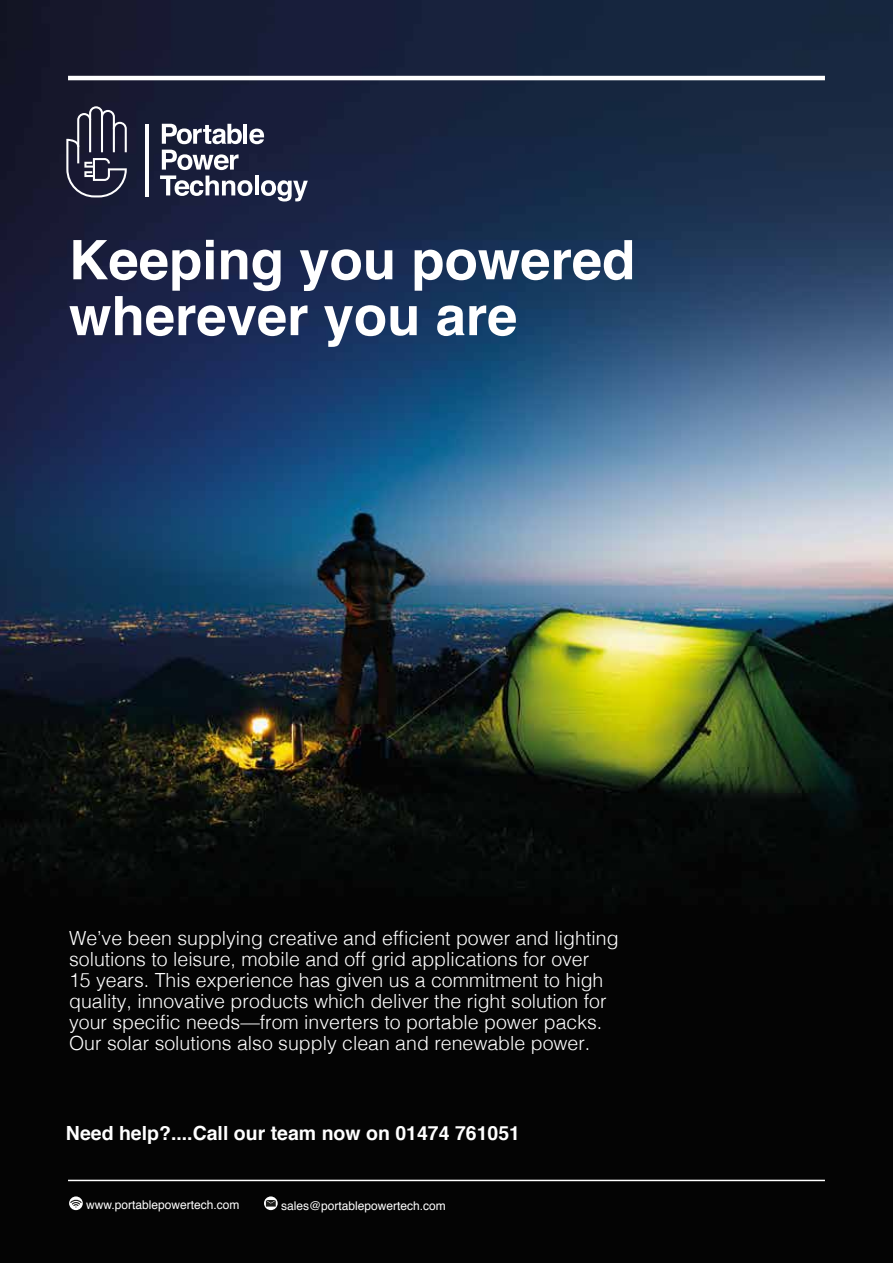
<style>
.page{position:relative;width:893px;height:1263px;background:#fff}
.page>*{position:absolute;margin:0;border:0;box-sizing:border-box;transform-origin:0 0}
.t1{font:700 54.45px/55.8px "Helvetica";color:#fff}
.t2{font:300 19.5px/21px "Helvetica";color:#fff}
.t3{font:700 19.5px "Helvetica";color:#fff}
.t4{font:12px "Helvetica";color:#fff}
</style>
<div class="page">
<img style="left:0;top:0;width:893px;height:1263px">
<hr style="left:68px;top:76px;width:757px;height:4px;background:#fff">
<svg style="left:162px;top:124px;width:80px;height:20px"></svg>
<hr style="left:243px;top:124px;width:4px;height:20px;background:#fff">
<svg style="left:249px;top:129px;width:15px;height:15px"></svg>
<svg style="left:160px;top:150px;width:93px;height:46px"></svg>
<hr style="left:255px;top:175px;width:4px;height:20px;background:#fff">
<svg style="left:261px;top:180px;width:47px;height:21px"></svg>
<hr style="left:145px;top:124px;width:3px;height:73px;background:#fff">
<svg style="left:66px;top:106px;width:61px;height:91px;background:#414256"></svg>
<hr style="left:68px;top:1180px;width:757px;height:1px;background:#fff">
<svg style="left:69px;top:1196px;width:14px;height:14px"></svg>
<svg style="left:70px;top:1199px;width:12px;height:8px"></svg>
<svg style="left:264px;top:1196px;width:14px;height:14px"></svg>
<svg style="left:266px;top:1200px;width:10px;height:6px"></svg>
<h1 class="t1" style="left:69px;top:233px;width:568px">Keeping you powered wherever you are</h1>
<p class="t2" style="left:69px;top:926px;width:551px">We’ve been supplying creative and efficient power and lighting solutions to leisure, mobile and off grid applications for over<br>15 years. This experience has given us a commitment to high quality, innovative products which deliver the right solution for your specific needs—from inverters to portable power packs.<br>Our solar solutions also supply clean and renewable power.</p>
<p class="t3" style="left:66px;top:1118px;width:456px">Need help?....Call our team now on 01474 761051</p>
<p class="t4" style="left:86px;top:1195px;width:155px">www.portablepowertech.com</p>
<p class="t4" style="left:281px;top:1197px;width:166px">sales@portablepowertech.com</p>
</div>
